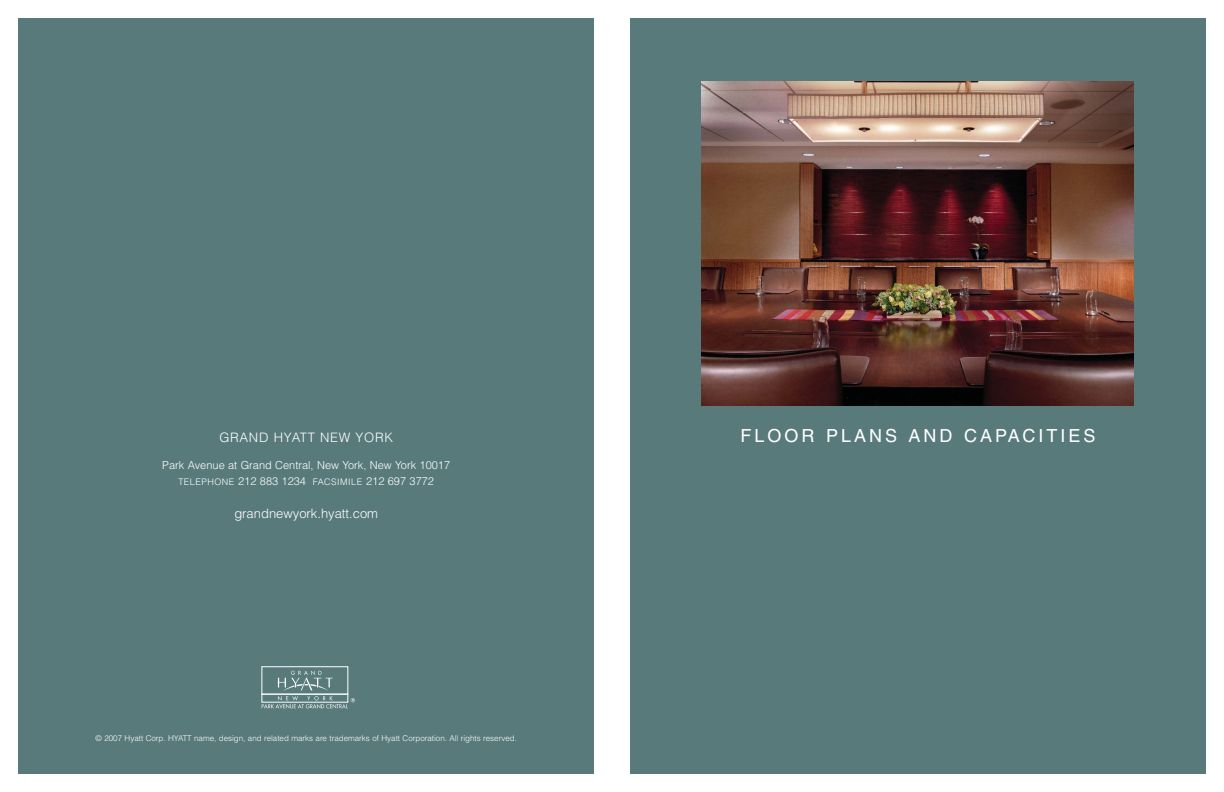
<style>
.page{position:relative;width:1224px;height:792px;background:#fff}
.page>*{position:absolute;margin:0;border:0;box-sizing:border-box;transform-origin:0 0}
.t1{font:18px "Helvetica";letter-spacing:.165em;color:#fff}
.t2{font:300 13px "Helvetica";color:#fff}
.t3{font:300 13px "Helvetica";letter-spacing:.055em;color:#fff}
.t4{font:300 11px/16.2px "Helvetica";color:#fff;text-align:center}
.t5{font:300 8px "Helvetica";color:#fff}
.s1{font-size:9px}
</style>
<div class="page">
<div style="left:18px;top:18px;width:576px;height:756px;background:#587a7b"></div>
<div style="left:630px;top:18px;width:576px;height:756px;background:#587a7b"></div>
<div style="left:261px;top:666px;width:87px;height:29px;border:1px solid #fff"></div>
<svg style="left:262px;top:671px;width:93px;height:38px"></svg>
<img style="left:702px;top:82px;width:432px;height:324px">
<h2 class="t3" style="left:219px;top:432px;width:175px">GRAND HYATT NEW YORK</h2>
<h1 class="t1" style="left:741px;top:429px;width:356px">FLOOR PLANS AND CAPACITIES</h1>
<h3 class="t4" style="left:162px;top:458px;width:289px">Park Avenue at Grand Central, New York, New York 10017<br><span class="s1">TELEPHONE</span> 212 883 1234 <span class="s1">FACSIMILE</span> 212 697 3772</h3>
<h2 class="t2" style="left:234px;top:508px;width:145px">grandnewyork.hyatt.com</h2>
<p class="t5" style="left:96px;top:735px;width:423px">© 2007 Hyatt Corp. HYATT name, design, and related marks are trademarks of Hyatt Corporation. All rights reserved.</p>
</div>
